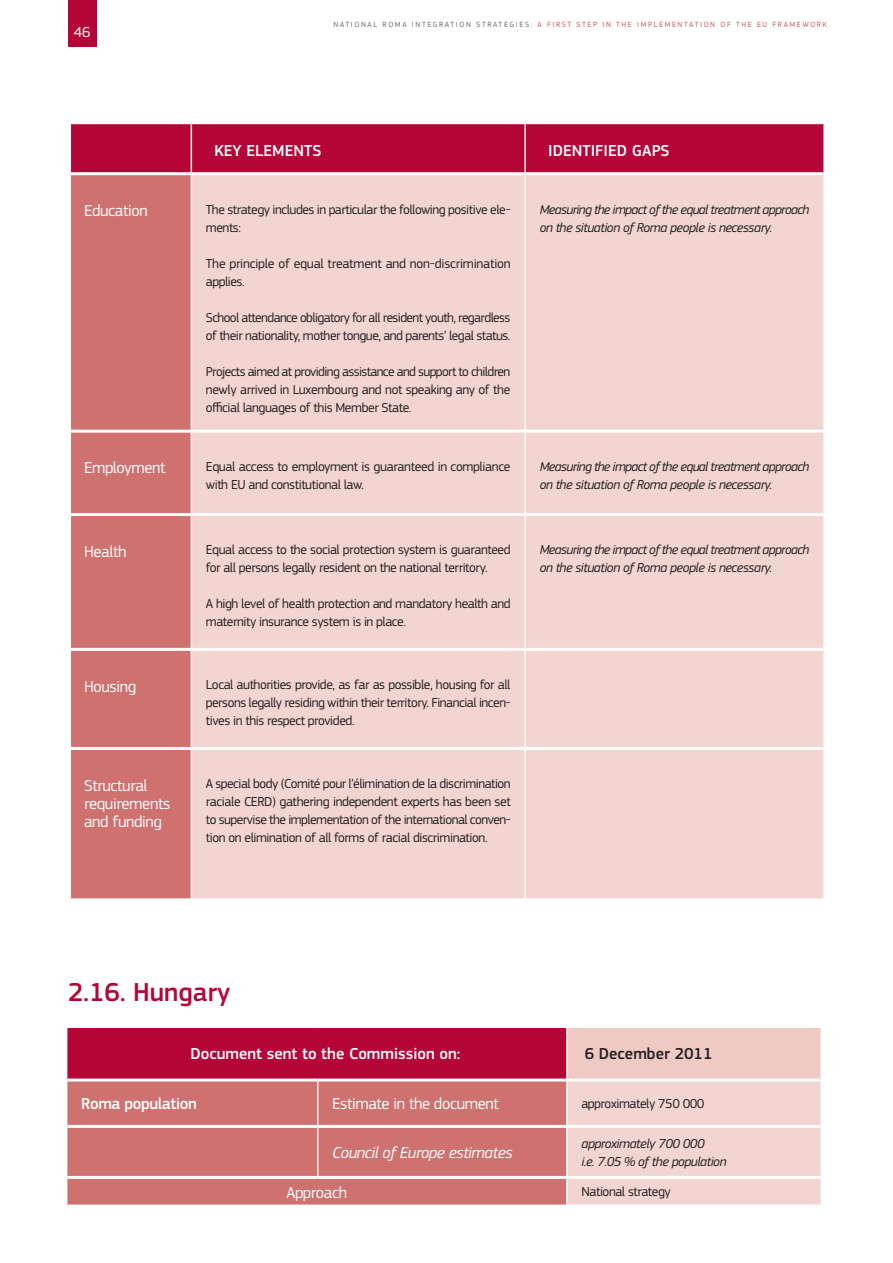
<style>
.page{position:relative;width:893px;height:1263px;background:#fff}
.page>*{position:absolute;margin:0;border:0;box-sizing:border-box;transform-origin:0 0}
.LEVEL2-title{font:500 27px "EC Square Sans Pro";color:#b50536}
.body_table{font:16.5px/18px "EC Square Sans Pro";letter-spacing:-.02em;color:#fff}
.headings_table{font:500 16.5px "EC Square Sans Pro";color:#fff}
.body_table-2{font:italic 16.5px "EC Square Sans Pro";letter-spacing:-.02em;color:#fff}
.body_table-3{font:500 16.5px "EC Square Sans Pro";letter-spacing:-.02em;color:#fff}
.headings_table-2{font:500 16.5px "EC Square Sans Pro";color:#231f20}
.t1{font:15px "EC Square Sans Pro";color:#fff}
.body_table_3{font:13.5px/18px "EC Square Sans Pro";letter-spacing:-.03em;color:#231f20}
.body_table_italic{font:italic 13.5px/18px "EC Square Sans Pro";letter-spacing:-.03em;color:#231f20}
.t2{font:7.8px "PF Square Sans Pro";letter-spacing:.2em;color:#c85c5e}
.s1{color:#6c6d70}
</style>
<div class="page">
<div style="left:68px;top:0;width:28px;height:47px;background:#b50536"></div>
<div style="left:71px;top:124px;width:752px;height:48px;background:#b50536"></div>
<div style="left:71px;top:175px;width:120px;height:723px;background:#cf716f"></div>
<div style="left:192px;top:175px;width:631px;height:723px;background:#f2d5d0"></div>
<hr style="left:191px;top:124px;width:1px;height:48px;background:#fff">
<hr style="left:524px;top:124px;width:2px;height:48px;background:#fff">
<hr style="left:524px;top:175px;width:2px;height:255px;background:#fff">
<hr style="left:524px;top:433px;width:2px;height:80px;background:#fff">
<hr style="left:524px;top:516px;width:2px;height:132px;background:#fff">
<hr style="left:524px;top:651px;width:2px;height:96px;background:#fff">
<hr style="left:524px;top:750px;width:2px;height:148px;background:#fff">
<hr style="left:68px;top:430px;width:123px;height:3px;background:#fff">
<hr style="left:191px;top:430px;width:334px;height:3px;background:#fff">
<hr style="left:525px;top:430px;width:298px;height:3px;background:#fff">
<hr style="left:68px;top:513px;width:123px;height:3px;background:#fff">
<hr style="left:191px;top:513px;width:334px;height:3px;background:#fff">
<hr style="left:525px;top:513px;width:298px;height:3px;background:#fff">
<hr style="left:68px;top:648px;width:123px;height:3px;background:#fff">
<hr style="left:191px;top:648px;width:334px;height:3px;background:#fff">
<hr style="left:525px;top:648px;width:298px;height:3px;background:#fff">
<hr style="left:68px;top:747px;width:123px;height:3px;background:#fff">
<hr style="left:191px;top:747px;width:334px;height:3px;background:#fff">
<hr style="left:525px;top:747px;width:298px;height:3px;background:#fff">
<div style="left:67px;top:1027px;width:500px;height:53px;background:#b50536"></div>
<div style="left:567px;top:1027px;width:254px;height:53px;background:#efc9c3"></div>
<div style="left:67px;top:1081px;width:499px;height:123px;background:#cf716f"></div>
<hr style="left:566px;top:1028px;width:2px;height:50px;background:#fff">
<hr style="left:317px;top:1081px;width:1px;height:44px;background:#fff">
<hr style="left:317px;top:1128px;width:1px;height:48px;background:#fff">
<hr style="left:67px;top:1078px;width:251px;height:3px;background:#fff">
<hr style="left:318px;top:1078px;width:249px;height:3px;background:#fff">
<hr style="left:567px;top:1078px;width:254px;height:3px;background:#fff">
<hr style="left:67px;top:1125px;width:251px;height:3px;background:#fff">
<hr style="left:318px;top:1125px;width:249px;height:3px;background:#fff">
<hr style="left:67px;top:1176px;width:251px;height:3px;background:#fff">
<hr style="left:318px;top:1176px;width:249px;height:3px;background:#fff">
<hr style="left:66px;top:1026px;width:252px;height:2px;background:#fff">
<hr style="left:318px;top:1026px;width:249px;height:2px;background:#fff">
<hr style="left:567px;top:1026px;width:255px;height:2px;background:#fff">
<svg style="left:567px;top:1080px;width:254px;height:124px;background:#f2d7d3"></svg>
<p class="t1" style="left:74px;top:23px;width:18px">46</p>
<p class="t2" style="left:333px;top:20px;width:495px"><span class="s1">NATIONAL ROMA INTEGRATION STRATEGIES:</span> A FIRST STEP IN THE IMPLEMENTATION OF THE EU FRAMEWORK</p>
<p class="headings_table" style="left:214px;top:141px;width:109px">KEY ELEMENTS</p>
<p class="headings_table" style="left:548px;top:141px;width:123px">IDENTIFIED GAPS</p>
<p class="body_table" style="left:84px;top:202px;width:65px">Education</p>
<p class="body_table_3" style="left:206px;top:200px;width:306px">The strategy includes in particular the following positive ele&shy;ments:</p>
<p class="body_table_3" style="left:206px;top:254px;width:306px">The principle of equal treatment and non-discrimination applies.</p>
<p class="body_table_3" style="left:206px;top:308px;width:306px">School attendance obligatory for all resident youth, regardless of their nationality, mother tongue, and parents’ legal status.</p>
<p class="body_table_3" style="left:206px;top:362px;width:306px;text-align:justify">Projects aimed at providing assistance and support to children newly arrived in Luxembourg and not speaking any of the official languages of this Member State.</p>
<p class="body_table_italic" style="left:540px;top:200px;width:271px">Measuring the impact of the equal treatment approach on the situation of Roma people is necessary.</p>
<p class="body_table" style="left:84px;top:459px;width:83px">Employment</p>
<p class="body_table_3" style="left:206px;top:458px;width:306px">Equal access to employment is guaranteed in compliance with EU and constitutional law.</p>
<p class="body_table_italic" style="left:540px;top:458px;width:271px">Measuring the impact of the equal treatment approach on the situation of Roma people is necessary.</p>
<p class="body_table" style="left:84px;top:542px;width:44px">Health</p>
<p class="body_table_3" style="left:206px;top:541px;width:306px">Equal access to the social protection system is guaranteed for all persons legally resident on the national territory.</p>
<p class="body_table_3" style="left:206px;top:595px;width:306px">A high level of health protection and mandatory health and maternity insurance system is in place.</p>
<p class="body_table" style="left:84px;top:677px;width:54px">Housing</p>
<p class="body_table_3" style="left:206px;top:676px;width:306px;text-align:justify">Local authorities provide, as far as possible, housing for all persons legally residing within their territory. Financial incen&shy;tives in this respect provided.</p>
<p class="body_table" style="left:84px;top:776px;width:65px">Structural</p>
<p class="body_table" style="left:84px;top:794px;width:88px">requirements and funding</p>
<p class="body_table_3" style="left:206px;top:775px;width:306px;text-align:justify">A special body (Comité pour l’élimination de la discrimination raciale CERD) gathering independent experts has been set to supervise the implementation of the international conven&shy;tion on elimination of all forms of racial discrimination.</p>
<p class="body_table_italic" style="left:540px;top:541px;width:271px">Measuring the impact of the equal treatment approach on the situation of Roma people is necessary.</p>
<p class="LEVEL2-title" style="left:68px;top:976px;width:164px">2.16. Hungary</p>
<p class="headings_table" style="left:190px;top:1044px;width:271px">Document sent to the Commission on:</p>
<p class="headings_table-2" style="left:585px;top:1044px;width:129px">6 December 2011</p>
<p class="body_table-3" style="left:81px;top:1094px;width:117px">Roma population</p>
<p class="body_table" style="left:332px;top:1095px;width:168px">Estimate in the document</p>
<p class="body_table_3" style="left:581px;top:1095px;width:125px">approximately 750 000</p>
<p class="body_table-2" style="left:332px;top:1143px;width:182px">Council of Europe estimates</p>
<p class="body_table_italic" style="left:581px;top:1134px;width:125px">approximately 700 000</p>
<p class="body_table_italic" style="left:581px;top:1152px;width:147px">i.e. 7.05 % of the population</p>
<p class="body_table" style="left:286px;top:1183px;width:62px">Approach</p>
<p class="body_table_3" style="left:581px;top:1183px;width:91px">National strategy</p>
</div>
